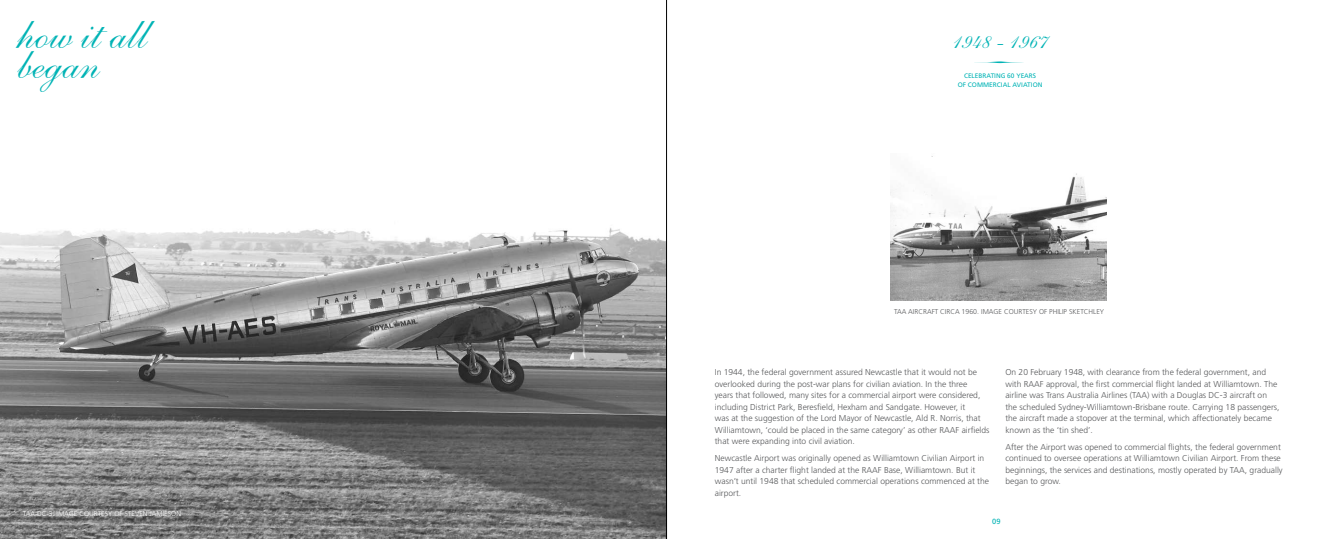
<style>
.page{position:relative;width:1333px;height:539px;background:#fff}
.page>*{position:absolute;margin:0;border:0;box-sizing:border-box;transform-origin:0 0}
.t1{font:45px "Shelley Allegro Script";color:#00b3b5}
.t2{font:25px "Shelley Allegro Script";color:#00b3b5}
.t3{font:300 8.5px/11.5px "Frutiger";color:#58595b}
.t4{font:7.5px "Frutiger";color:#00b3b5}
.t5{font:300 7px "Frutiger";color:#58595b}
.t6{font:300 7px "Frutiger";color:#fff}
.t7{font:6.5px/9px "Frutiger";color:#00b3b5;text-align:center}
</style>
<div class="page">
<img style="left:0;top:228px;width:666px;height:311px">
<img style="left:890px;top:156px;width:216px;height:144px">
<svg style="left:974px;top:61px;width:49px;height:2px"></svg>
<hr style="left:666px;top:0;width:1px;height:539px;background:#000">
<h1 class="t1" style="left:17px;top:6px;width:131px">how it all</h1>
<h1 class="t1" style="left:17px;top:36px;width:84px">began</h1>
<p class="t6" style="left:23px;top:509px;width:67px">TAA DC-3. IMAGE COUR</p>
<p class="t6" style="left:98px;top:509px;width:9px">TESY</p>
<p class="t6" style="left:114px;top:509px;width:22px">OF STEVEN</p>
<p class="t6" style="left:149px;top:509px;width:12px">JAMIESON</p>
<h2 class="t2" style="left:951px;top:25px;width:97px">1948 - 1967</h2>
<p class="t7" style="left:957px;top:72px;width:86px">CELEBRATING 60 YEARS<br>OF COMMERCIAL AVIATION</p>
<p class="t5" style="left:894px;top:307px;width:121px">TAA AIRCRAFT CIRCA 1960. IMAGE COUR</p>
<p class="t5" style="left:1022px;top:307px;width:9px">TESY</p>
<p class="t5" style="left:1039px;top:307px;width:62px">OF PHILIP SKETCHLEY</p>
<p class="t3" style="left:714px;top:366px;width:276px">In 1944, the federal government assured Newcastle that it would not be overlooked during the post-war plans for civilian aviation. In the three<br>years that followed, many sites for a commercial airport were considered, including District Park, Beresfield, Hexham and Sandgate. However, it<br>was at the suggestion of the Lord Mayor of Newcastle, Ald R. Norris, that Williamtown, ‘could be placed in the same category’ as other RAAF airfields that were expanding into civil aviation.</p>
<p class="t3" style="left:714px;top:452px;width:276px">Newcastle Airport was originally opened as Williamtown Civilian Airport in 1947 after a charter flight landed at the RAAF Base, Williamtown. But it wasn’t until 1948 that scheduled commercial operations commenced at the airport.</p>
<p class="t3" style="left:1005px;top:366px;width:275px">On 20 February 1948, with clearance from the federal government, and with RAAF approval, the first commercial flight landed at Williamtown. The airline was Trans Australia Airlines (TAA) with a Douglas DC-3 aircraft on the scheduled Sydney-Williamtown-Brisbane route. Carrying 18 passengers, the aircraft made a stopover at the terminal, which affectionately became known as the ‘tin shed’.</p>
<p class="t3" style="left:1005px;top:441px;width:279px">After the Airport was opened to commercial flights, the federal government continued to oversee operations at Williamtown Civilian Airport. From these beginnings, the services and destinations, mostly operated by TAA, gradually began to grow.</p>
<p class="t4" style="left:992px;top:517px;width:10px">09</p>
</div>
